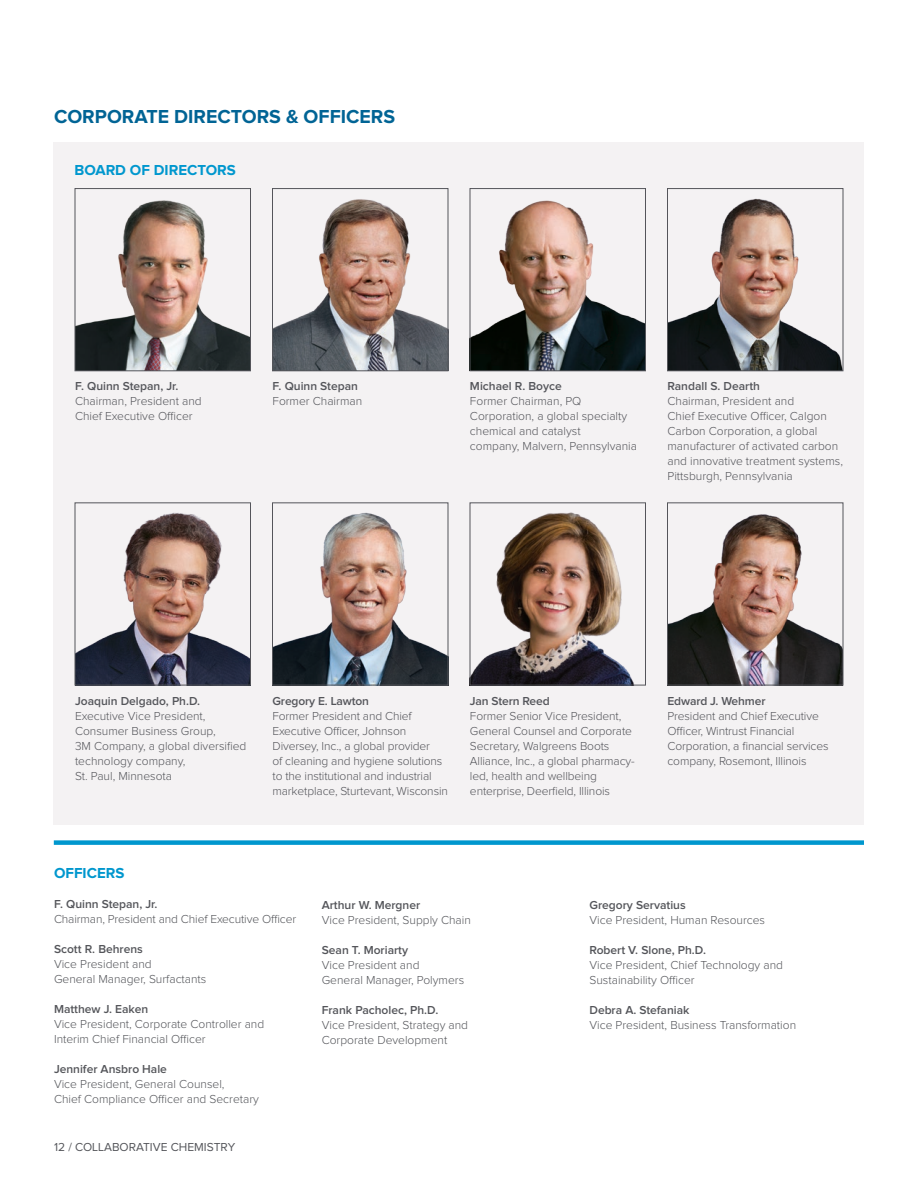
<style>
.page{position:relative;width:918px;height:1188px;background:#fff}
.page>*{position:absolute;margin:0;border:0;box-sizing:border-box;transform-origin:0 0}
.t1{font:700 19.5px "Proxima Nova";color:#016495}
.t2{font:700 15px "Proxima Nova";color:#0097ce}
.t3{font:300 12px/15px "Proxima Nova";color:#54555a}
.t4{font:600 12px "Proxima Nova";color:#54555a}
.t5{font:12px "Proxima Nova";color:#54555a}
</style>
<div class="page">
<div style="left:54px;top:143px;width:810px;height:682px;background:#f4f2f3"></div>
<img style="left:77px;top:200px;width:172px;height:169px">
<div style="left:75px;top:188px;width:176px;height:183px;border:1px solid #54555a"></div>
<img style="left:77px;top:512px;width:172px;height:171px">
<div style="left:75px;top:503px;width:176px;height:182px;border:1px solid #54555a"></div>
<img style="left:274px;top:199px;width:172px;height:170px">
<div style="left:272px;top:188px;width:176px;height:183px;border:1px solid #54555a"></div>
<img style="left:274px;top:512px;width:172px;height:171px">
<div style="left:272px;top:503px;width:176px;height:182px;border:1px solid #54555a"></div>
<img style="left:472px;top:200px;width:172px;height:169px">
<div style="left:470px;top:188px;width:176px;height:183px;border:1px solid #54555a"></div>
<img style="left:472px;top:512px;width:162px;height:171px">
<div style="left:470px;top:503px;width:176px;height:182px;border:1px solid #54555a"></div>
<img style="left:669px;top:198px;width:172px;height:171px">
<div style="left:667px;top:188px;width:176px;height:183px;border:1px solid #54555a"></div>
<img style="left:669px;top:514px;width:172px;height:169px">
<div style="left:667px;top:503px;width:176px;height:182px;border:1px solid #54555a"></div>
<div style="left:54px;top:840px;width:810px;height:5px;background:#0097ce"></div>
<h1 class="t1" style="left:54px;top:108px;width:343px">CORPORATE DIRECTORS &amp; OFFICERS</h1>
<p class="t2" style="left:75px;top:163px;width:163px">BOARD OF DIRECTORS</p>
<p class="t4" style="left:75px;top:381px;width:105px">F. Quinn Stepan, Jr.</p>
<p class="t3" style="left:75px;top:394px;width:128px">Chairman, President and<br>Chief Executive Officer</p>
<p class="t4" style="left:273px;top:381px;width:87px">F. Quinn Stepan</p>
<p class="t3" style="left:273px;top:394px;width:91px">Former Chairman</p>
<p class="t4" style="left:470px;top:381px;width:93px">Michael R. Boyce</p>
<p class="t3" style="left:470px;top:394px;width:169px">Former Chairman, PQ<br>Corporation, a global specialty chemical and catalyst<br>company, Malvern, Pennsylvania</p>
<p class="t4" style="left:668px;top:381px;width:94px">Randall S. Dearth</p>
<p class="t3" style="left:668px;top:394px;width:177px">Chairman, President and<br>Chief Executive Officer, Calgon<br>Carbon Corporation, a global manufacturer of activated carbon and innovative treatment systems,<br>Pittsburgh, Pennsylvania</p>
<p class="t4" style="left:75px;top:695px;width:127px">Joaquin Delgado, Ph.D.</p>
<p class="t3" style="left:75px;top:709px;width:173px">Executive Vice President,<br>Consumer Business Group,<br>3M Company, a global diversified technology company,<br>St. Paul, Minnesota</p>
<p class="t4" style="left:273px;top:695px;width:98px">Gregory E. Lawton</p>
<p class="t3" style="left:273px;top:709px;width:177px">Former President and Chief Executive Officer, Johnson Diversey, Inc., a global provider<br>of cleaning and hygiene solutions to the institutional and industrial marketplace, Sturtevant, Wisconsin</p>
<p class="t4" style="left:470px;top:695px;width:81px">Jan Stern Reed</p>
<p class="t3" style="left:470px;top:709px;width:166px">Former Senior Vice President,<br>General Counsel and Corporate<br>Secretary, Walgreens Boots<br>Alliance, Inc., a global pharmacy&shy;led, health and wellbeing enterprise, Deerfield, Illinois</p>
<p class="t4" style="left:668px;top:695px;width:100px">Edward J. Wehmer</p>
<p class="t3" style="left:668px;top:709px;width:163px">President and Chief Executive<br>Officer, Wintrust Financial<br>Corporation, a financial services company, Rosemont, Illinois</p>
<p class="t2" style="left:54px;top:866px;width:72px">OFFICERS</p>
<p class="t4" style="left:54px;top:899px;width:105px">F. Quinn Stepan, Jr.</p>
<p class="t3" style="left:54px;top:912px;width:244px">Chairman, President and Chief Executive Officer</p>
<p class="t4" style="left:54px;top:944px;width:90px">Scott R. Behrens</p>
<p class="t3" style="left:54px;top:957px;width:154px">Vice President and<br>General Manager, Surfactants</p>
<p class="t4" style="left:54px;top:1004px;width:96px">Matthew J. Eaken</p>
<p class="t3" style="left:54px;top:1017px;width:212px">Vice President, Corporate Controller and<br>Interim Chief Financial Officer</p>
<p class="t4" style="left:54px;top:1064px;width:115px">Jennifer Ansbro Hale</p>
<p class="t3" style="left:54px;top:1077px;width:206px">Vice President, General Counsel,<br>Chief Compliance Officer and Secretary</p>
<p class="t5" style="left:54px;top:1141px;width:183px">12 / COLLABORATIVE CHEMISTRY</p>
<p class="t4" style="left:322px;top:899px;width:100px">Arthur W. Mergner</p>
<p class="t3" style="left:322px;top:913px;width:151px">Vice President, Supply Chain</p>
<p class="t4" style="left:322px;top:944px;width:88px">Sean T. Moriarty</p>
<p class="t3" style="left:322px;top:958px;width:144px">Vice President and<br>General Manager, Polymers</p>
<p class="t4" style="left:322px;top:1004px;width:118px">Frank Pacholec, Ph.D.</p>
<p class="t3" style="left:322px;top:1018px;width:148px">Vice President, Strategy and<br>Corporate Development</p>
<p class="t4" style="left:589px;top:899px;width:98px">Gregory Servatius</p>
<p class="t3" style="left:589px;top:913px;width:177px">Vice President, Human Resources</p>
<p class="t4" style="left:589px;top:944px;width:118px">Robert V. Slone, Ph.D.</p>
<p class="t3" style="left:589px;top:958px;width:195px">Vice President, Chief Technology and<br>Sustainability Officer</p>
<p class="t4" style="left:589px;top:1004px;width:102px">Debra A. Stefaniak</p>
<p class="t3" style="left:589px;top:1018px;width:208px">Vice President, Business Transformation</p>
</div>
